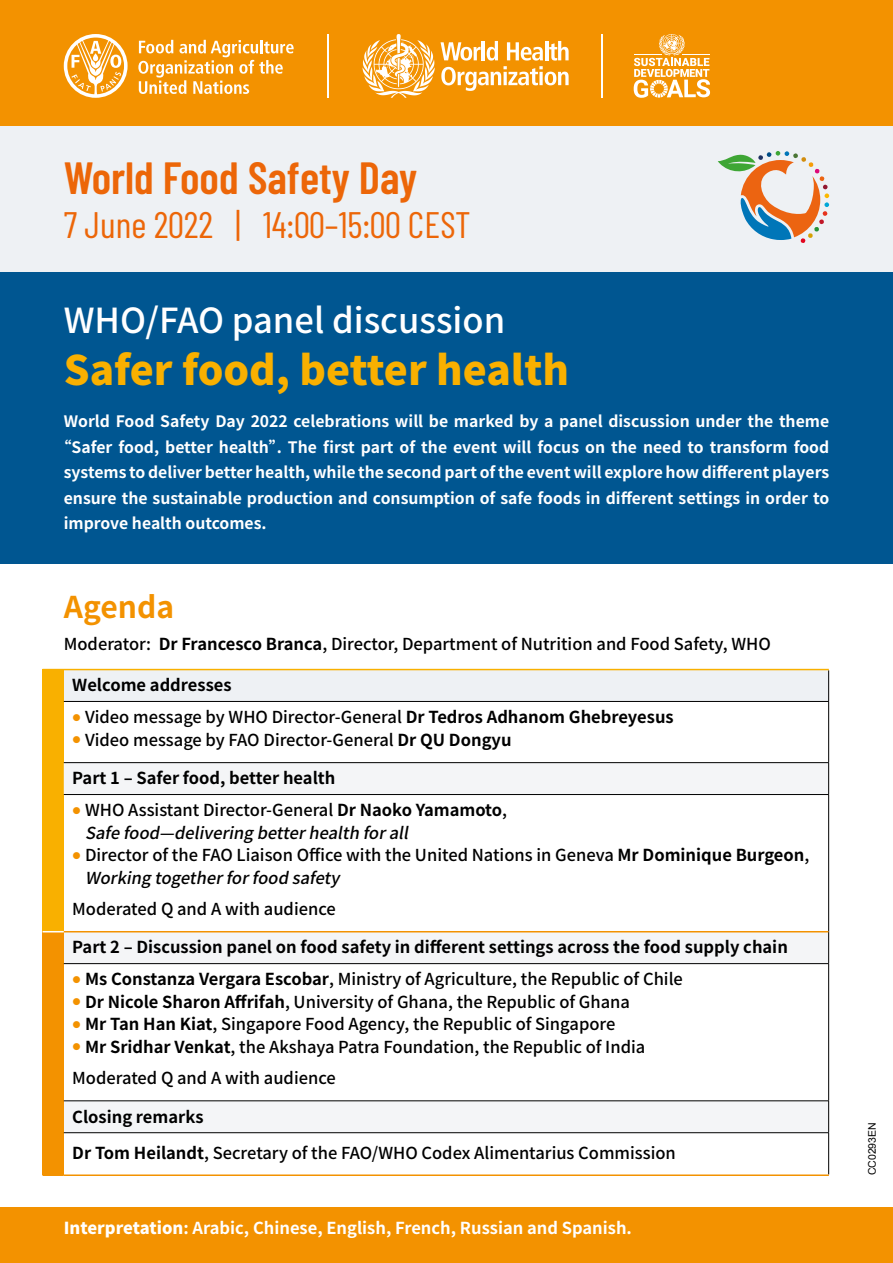
<style>
.page{position:relative;width:893px;height:1263px;background:#fff}
.page>*{position:absolute;margin:0;border:0;box-sizing:border-box;transform-origin:0 0}
.t1{font:600 45px "Barlow Condensed";color:#ec6608}
.t2{font:900 40.5px "Noto Sans SC";color:#f9b000}
.t3{font:36.75px "Barlow Condensed";color:#ec6608}
.t4{font:500 34.5px "Noto Sans CJ Ksc";color:#fff}
.t5{font:700 30px "Noto Sans CJ Ksc";color:#f39200}
.t6{font:500 16.5px/22.5px "Noto Sans CJ Ksc";color:#000}
.t7{font:700 16.5px/32px "Noto Sans CJ Ksc";color:#000}
.t8{font:italic 500 16.5px/22.5px "Noto Sans CJ Ksc";color:#000}
.t9{font:700 16.5px "Noto Sans CJ Ksc";color:#fff}
.t10{font:700 15.75px "Noto Sans CJ Ksc";color:#fff}
.t11{font:10.5px "Arial";color:#000}
.s1{font-weight:700}
.s2{font-weight:500}
.s3{font-style:normal}
.s4{font-weight:700;font-style:normal}
.s5{font-family:"Noto Sans SC";font-weight:900}
</style>
<div class="page">
<div style="left:0;top:123px;width:893px;height:149px;background:#eef1f4"></div>
<div style="left:0;top:272px;width:893px;height:291px;background:#005691"></div>
<div style="left:0;top:0;width:893px;height:125px;background:#f39200"></div>
<div style="left:0;top:1208px;width:893px;height:55px;background:#f39200"></div>
<svg style="left:718px;top:151px;width:111px;height:92px"></svg>
<svg style="left:64px;top:34px;width:64px;height:64px"></svg>
<svg style="left:138px;top:40px;width:156px;height:54px"></svg>
<hr style="left:328px;top:34px;width:1px;height:64px;background:#fff">
<hr style="left:601px;top:34px;width:1px;height:64px;background:#fff">
<svg style="left:634px;top:34px;width:76px;height:64px"></svg>
<svg style="left:441px;top:41px;width:128px;height:50px"></svg>
<svg style="left:363px;top:34px;width:72px;height:64px"></svg>
<div style="left:43px;top:669px;width:21px;height:263px;background:#f9b000"></div>
<div style="left:64px;top:669px;width:765px;height:32px;background:#eef1f4"></div>
<svg style="left:64px;top:763px;width:764px;height:369px"></svg>
<div style="left:43px;top:932px;width:21px;height:243px;background:#f39200"></div>
<hr style="left:828px;top:670px;width:1px;height:31px;background:#000">
<hr style="left:64px;top:701px;width:765px;height:1px;background:#000">
<hr style="left:828px;top:702px;width:1px;height:60px;background:#000">
<hr style="left:64px;top:762px;width:765px;height:1px;background:#000">
<hr style="left:828px;top:763px;width:1px;height:31px;background:#000">
<hr style="left:64px;top:794px;width:765px;height:1px;background:#000">
<hr style="left:828px;top:795px;width:1px;height:137px;background:#000">
<hr style="left:828px;top:932px;width:1px;height:31px;background:#000">
<hr style="left:64px;top:963px;width:765px;height:1px;background:#000">
<hr style="left:828px;top:964px;width:1px;height:137px;background:#000">
<hr style="left:64px;top:1100px;width:765px;height:1px;background:#000">
<hr style="left:828px;top:1101px;width:1px;height:31px;background:#000">
<hr style="left:64px;top:1132px;width:765px;height:1px;background:#000">
<hr style="left:828px;top:1133px;width:1px;height:41px;background:#000">
<hr style="left:64px;top:931px;width:764px;height:1px;background:#f39200">
<hr style="left:64px;top:1174px;width:765px;height:2px;background:#f39200">
<hr style="left:64px;top:669px;width:765px;height:1px;background:#f9b000">
<hr style="left:43px;top:1174px;width:21px;height:2px;background:#f39200">
<svg style="left:43px;top:931px;width:21px;height:1px"></svg>
<svg style="left:73px;top:807px;width:7px;height:7px"></svg>
<svg style="left:73px;top:852px;width:7px;height:7px"></svg>
<svg style="left:73px;top:976px;width:7px;height:7px"></svg>
<svg style="left:73px;top:998px;width:7px;height:7px"></svg>
<svg style="left:73px;top:1021px;width:7px;height:7px"></svg>
<svg style="left:73px;top:1043px;width:7px;height:7px"></svg>
<h1 class="t1" style="left:64px;top:150px;width:355px">World Food Safety Day</h1>
<h3 class="t3" style="left:64px;top:202px;width:409px">7 June 2022 | 14:00–15:00 CEST</h3>
<h3 class="t4" style="left:64px;top:301px;width:443px">WHO/FAO panel discussion</h3>
<h2 class="t2" style="left:64px;top:348px;width:507px">Safer food, better health</h2>
<p class="t10" style="left:64px;top:412px;width:767px">World Food Safety Day 2022 celebrations will be marked by a panel discussion under the theme</p>
<p class="t10" style="left:56px;top:438px;width:775px">“Safer food, better health”. The first part of the event will focus on the need to transform food</p>
<p class="t10" style="left:64px;top:463px;width:767px">systems to deliver better health, while the second part of the event will explore how different players</p>
<p class="t10" style="left:64px;top:489px;width:767px">ensure the sustainable production and consumption of safe foods in different settings in order to</p>
<p class="t10" style="left:64px;top:514px;width:204px">improve health outcomes.</p>
<h3 class="t5" style="left:64px;top:590px;width:112px">Agenda</h3>
<p class="t6" style="left:64px;top:633px;width:708px">Moderator: <span class="s1">Dr Francesco Branca</span>, Director, Department of Nutrition and Food Safety, WHO</p>
<p class="t7" style="left:85px;top:669px;width:590px;text-indent:-13px">Welcome addresses<br><span class="s2">Video message by WHO Director-General</span> Dr Tedros Adhanom Ghebreyesus</p>
<p class="t6" style="left:85px;top:729px;width:428px">Video message by FAO Director-General <span class="s1">Dr QU Dongyu</span></p>
<p class="t7" style="left:85px;top:763px;width:424px;text-indent:-13px">Part 1 ‒ Safer food, better health<br><span class="s2">WHO Assistant Director-General</span> Dr Naoko Yamamoto<span class="s2">,</span></p>
<p class="t8" style="left:85px;top:822px;width:726px">Safefood—deliveringbetterhealthforall<br><span class="s3">Director of the FAO Liaison Office with the United Nations in Geneva</span> <span class="s4">Mr Dominique Burgeon</span><span class="s3">,<br></span>Workingtogetherforfoodsafety</p>
<p class="t6" style="left:72px;top:898px;width:265px">Moderated Q and A with audience</p>
<p class="t7" style="left:85px;top:932px;width:704px;text-indent:-13px">Part 2 ‒ Discussion panel on food safety in different settings across the food supply chain<br>Ms Constanza Vergara Escobar<span class="s2">, Ministry of Agriculture, the Republic of Chile</span></p>
<p class="t6" style="left:85px;top:991px;width:562px"><span class="s1">Dr Nicole Sharon Affrifah</span>, University of Ghana, the Republic of Ghana<br><span class="s1">Mr Tan Han Kiat</span>, Singapore Food Agency, the Republic of Singapore<br><span class="s1">Mr Sridhar Venkat</span>, the Akshaya Patra Foundation, the Republic of India</p>
<p class="t6" style="left:72px;top:1067px;width:265px">Moderated Q and A with audience</p>
<p class="t6" style="left:72px;top:1099px;width:605px;line-height:36.2px"><span class="s1">Closing remarks<br>Dr Tom Heilandt</span>, Secretary of the FAO/WHO Codex Alimentarius Commission</p>
<p class="t9" style="left:64px;top:1219px;width:570px"><span class="s5">Interpretation</span>: Arabic, Chinese, English, French, Russian and Spanish.</p>
<p class="t11" style="left:865px;top:1175px;width:55px;rotate:-90deg">CC0293EN</p>
</div>
